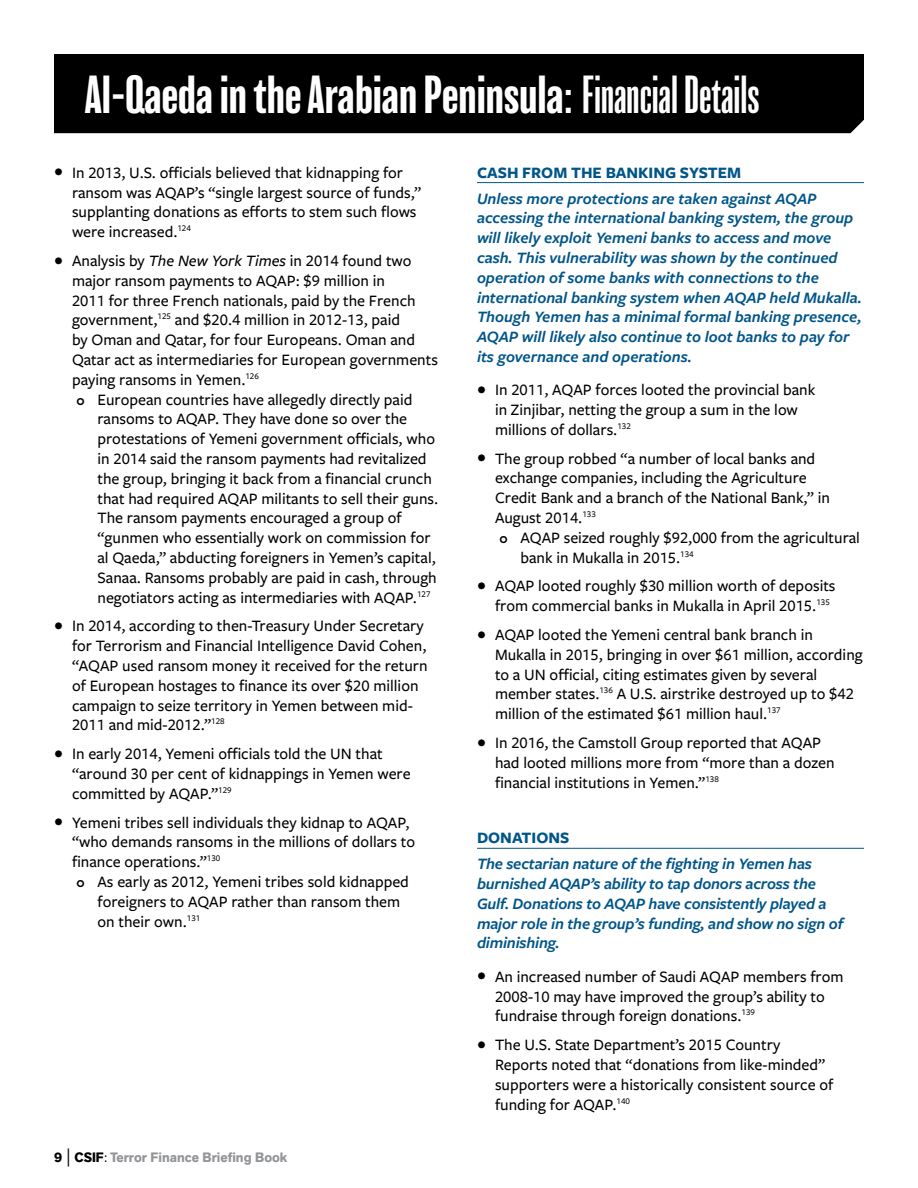
<style>
.page{position:relative;width:918px;height:1188px;background:#fff}
.page>*{position:absolute;margin:0;border:0;box-sizing:border-box;transform-origin:0 0}
.t1{font:condensed 49.35px "Balboa";color:#fff}
.t2{font:500 16.5px/19.8px "Freight Sans Pro";color:#000}
.t3{font:italic 600 16.5px/19.8px "Freight Sans Pro";letter-spacing:-.005em;color:#005689}
.t4{font:700 16.5px "Freight Sans Pro";color:#005689}
.t5{font:700 13.5px "Akzid Grtsk Next";color:#939598}
.s1{font-weight:300;font-stretch:normal}
.s2{font-stretch:extra-condensed}
.s3{font-size:18px}
.s4{font-style:italic}
.s5{color:#000}
.s6{font-family:"Minion Pro";font-weight:400;font-size:18px;color:#000}
.s7{font-weight:400;color:#000}
</style>
<div class="page">
<div style="left:54px;top:54px;width:810px;height:79px;background:#000"></div>
<hr style="left:477px;top:182px;width:387px;height:1px;background:#005689">
<hr style="left:477px;top:848px;width:387px;height:1px;background:#005689">
<h1 class="t1" style="left:85px;top:70px;width:676px">Al-Qaeda in the Arabian Peninsula<span class="s1">:</span> <span class="s2">Financial Details</span></h1>
<p class="t2" style="left:72px;top:162px;width:351px;text-indent:-18px"><span class="s3">•</span> In 2013, U.S. officials believed that kidnapping for ransom was AQAP’s “single largest source of funds,” supplanting donations as efforts to stem such flows were increased.<sup>124</sup></p>
<p class="t2" style="left:54px;top:250px;width:359px"><span class="s3">•</span> Analysis by <span class="s4">The New York Times</span> in 2014 found two</p>
<p class="t2" style="left:72px;top:270px;width:314px">major ransom payments to AQAP: $9 million in</p>
<p class="t2" style="left:72px;top:290px;width:345px">2011 for three French nationals, paid by the French</p>
<p class="t2" style="left:72px;top:310px;width:330px">government,<sup>125</sup> and $20.4 million in 2012-13, paid</p>
<p class="t2" style="left:72px;top:329px;width:345px">by Oman and Qatar, for four Europeans. Oman and</p>
<p class="t2" style="left:72px;top:349px;width:368px">Qatar act as intermediaries for European governments</p>
<p class="t2" style="left:72px;top:369px;width:188px">paying ransoms in Yemen.<sup>126</sup></p>
<p class="t2" style="left:98px;top:389px;width:316px">European countries have allegedly directly paid</p>
<p class="t2" style="left:98px;top:409px;width:311px">ransoms to AQAP. They have done so over the</p>
<p class="t2" style="left:98px;top:428px;width:339px">protestations of Yemeni government officials, who</p>
<p class="t2" style="left:98px;top:448px;width:331px">in 2014 said the ransom payments had revitalized</p>
<p class="t2" style="left:98px;top:468px;width:336px">the group, bringing it back from a financial crunch</p>
<p class="t2" style="left:98px;top:488px;width:342px">that had required AQAP militants to sell their guns.</p>
<p class="t2" style="left:98px;top:508px;width:306px">The ransom payments encouraged a group of</p>
<p class="t2" style="left:98px;top:527px;width:335px">“gunmen who essentially work on commission for</p>
<p class="t2" style="left:98px;top:547px;width:340px">al Qaeda,” abducting foreigners in Yemen’s capital,</p>
<p class="t2" style="left:98px;top:567px;width:341px">Sanaa. Ransoms probably are paid in cash, through</p>
<p class="t2" style="left:98px;top:587px;width:335px">negotiators acting as intermediaries with AQAP.<sup>127</sup></p>
<p class="t2" style="left:72px;top:616px;width:357px;text-indent:-18px"><span class="s3">•</span> In 2014, according to then-Treasury Under Secretary for Terrorism and Financial Intelligence David Cohen, “AQAP used ransom money it received for the return of European hostages to finance its over $20 million campaign to seize territory in Yemen between mid-2011 and mid-2012.”<sup>128</sup></p>
<p class="t2" style="left:72px;top:743px;width:340px;text-indent:-18px"><span class="s3">•</span> In early 2014, Yemeni officials told the UN that “around 30 per cent of kidnappings in Yemen were committed by AQAP.”<sup>129</sup></p>
<p class="t2" style="left:72px;top:812px;width:345px;text-indent:-18px"><span class="s3">•</span> Yemeni tribes sell individuals they kidnap to AQAP, “who demands ransoms in the millions of dollars to finance operations.”<sup>130</sup></p>
<p class="t2" style="left:98px;top:871px;width:313px">As early as 2012, Yemeni tribes sold kidnapped foreigners to AQAP rather than ransom them on their own.<sup>131</sup></p>
<p class="t5" style="left:54px;top:1149px;width:235px"><span class="s5">9</span> <span class="s6">|</span> <span class="s5">CSIF</span><span class="s7">:</span> Terror Finance Briefing Book</p>
<p class="t4" style="left:477px;top:161px;width:266px">CASH FROM THE BANKING SYSTEM</p>
<p class="t3" style="left:477px;top:188px;width:387px">Unless more protections are taken against AQAP accessing the international banking system, the group will likely exploit Yemeni banks to access and move cash. This vulnerability was shown by the continued operation of some banks with connections to the international banking system when AQAP held Mukalla.<br>Though Yemen has a minimal formal banking presence, AQAP will likely also continue to loot banks to pay for its governance and operations.</p>
<p class="t2" style="left:495px;top:379px;width:322px;text-indent:-18px"><span class="s3">•</span> In 2011, AQAP forces looted the provincial bank in Zinjibar, netting the group a sum in the low millions of dollars.<sup>132</sup></p>
<p class="t2" style="left:495px;top:448px;width:337px;text-indent:-18px"><span class="s3">•</span> The group robbed “a number of local banks and exchange companies, including the Agriculture Credit Bank and a branch of the National Bank,” in August 2014.<sup>133</sup></p>
<p class="t2" style="left:521px;top:527px;width:341px">AQAP seized roughly $92,000 from the agricultural bank in Mukalla in 2015.<sup>134</sup></p>
<p class="t2" style="left:495px;top:576px;width:342px;text-indent:-18px"><span class="s3">•</span> AQAP looted roughly $30 million worth of deposits from commercial banks in Mukalla in April 2015.<sup>135</sup></p>
<p class="t2" style="left:495px;top:624px;width:369px;text-indent:-18px"><span class="s3">•</span> AQAP looted the Yemeni central bank branch in Mukalla in 2015, bringing in over $61 million, according to a UN official, citing estimates given by several member states.<sup>136</sup> A U.S. airstrike destroyed up to $42 million of the estimated $61 million haul.<sup>137</sup></p>
<p class="t2" style="left:495px;top:732px;width:341px;text-indent:-18px"><span class="s3">•</span> In 2016, the Camstoll Group reported that AQAP had looted millions more from “more than a dozen financial institutions in Yemen.”<sup>138</sup></p>
<p class="t4" style="left:477px;top:827px;width:94px">DONATIONS</p>
<p class="t3" style="left:477px;top:853px;width:368px">The sectarian nature of the fighting in Yemen has burnished AQAP’s ability to tap donors across the Gulf. Donations to AQAP have consistently played a major role in the group’s funding, and show no sign of diminishing.</p>
<p class="t2" style="left:495px;top:966px;width:350px;text-indent:-18px"><span class="s3">•</span> An increased number of Saudi AQAP members from<br>2008-10 may have improved the group’s ability to fundraise through foreign donations.<sup>139</sup></p>
<p class="t2" style="left:495px;top:1034px;width:340px;text-indent:-18px"><span class="s3">•</span> The U.S. State Department’s 2015 Country Reports noted that “donations from like-minded” supporters were a historically consistent source of funding for AQAP.<sup>140</sup></p>
</div>
